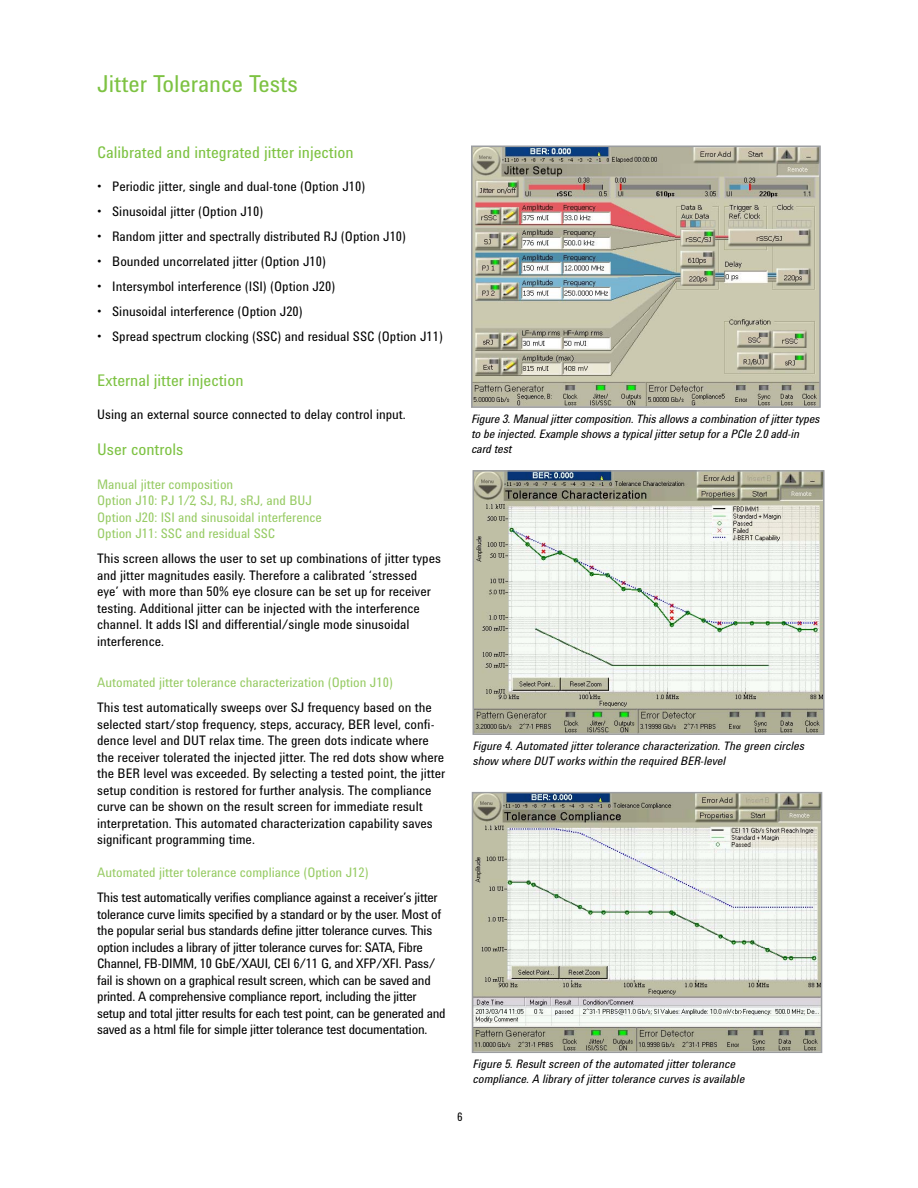
<style>
.page{position:relative;width:918px;height:1188px;background:#fff}
.page>*{position:absolute;margin:0;border:0;box-sizing:border-box;transform-origin:0 0}
.t1{font:24px "Agilent Condensed CFF";color:#7dc242}
.t2{font:16.5px "Agilent Condensed CFF";color:#7dc242}
.t3{font:13.5px/16.5px "Agilent Condensed CFF";color:#000}
.t4{font:13.5px/16.5px "Agilent Condensed CFF";letter-spacing:-.02em;color:#000}
.t5{font:13.5px/16.5px "Agilent Condensed CFF";color:#97cb64}
.t6{font:italic 12px/15px "Agilent Condensed CFF";color:#000}
.t7{font:12px "Agilent Condensed CFF";color:#000}
</style>
<div class="page">
<img style="left:474px;top:149px;width:344px;height:256px">
<div style="left:471px;top:146px;width:350px;height:262px;border:2px solid #9b9da0"></div>
<img style="left:476px;top:473px;width:346px;height:259px">
<div style="left:473px;top:470px;width:352px;height:265px;border:2px solid #9b9da0"></div>
<img style="left:475px;top:795px;width:344px;height:255px">
<div style="left:472px;top:792px;width:350px;height:261px;border:2px solid #9b9da0"></div>
<h1 class="t1" style="left:97px;top:75px;width:202px">Jitter Tolerance Tests</h1>
<p class="t2" style="left:97px;top:146px;width:258px">Calibrated and integrated jitter injection</p>
<p class="t3" style="left:97px;top:180px;width:270px">• Periodic jitter, single and dual-tone (Option J10)</p>
<p class="t3" style="left:97px;top:205px;width:168px">• Sinusoidal jitter (Option J10)</p>
<p class="t3" style="left:97px;top:230px;width:310px">• Random jitter and spectrally distributed RJ (Option J10)</p>
<p class="t3" style="left:97px;top:255px;width:230px">• Bounded uncorrelated jitter (Option J10)</p>
<p class="t3" style="left:97px;top:280px;width:240px">• Intersymbol interference (ISI) (Option J20)</p>
<p class="t3" style="left:97px;top:305px;width:207px">• Sinusoidal interference (Option J20)</p>
<p class="t3" style="left:97px;top:330px;width:347px">• Spread spectrum clocking (SSC) and residual SSC (Option J11)</p>
<p class="t2" style="left:97px;top:374px;width:148px">External jitter injection</p>
<p class="t3" style="left:97px;top:408px;width:310px">Using an external source connected to delay control input.</p>
<p class="t2" style="left:97px;top:444px;width:88px">User controls</p>
<p class="t5" style="left:97px;top:477px;width:226px">Manual jitter composition<br>Option J10: PJ 1 / 2, SJ, RJ, sRJ, and BUJ Option J20: ISI and sinusoidal interference Option J11: SSC and residual SSC</p>
<p class="t3" style="left:97px;top:552px;width:345px">This screen allows the user to set up combinations of jitter types and jitter magnitudes easily. Therefore a calibrated ‘stressed eye’ with more than 50% eye closure can be set up for receiver testing. Additional jitter can be injected with the interference channel. It adds ISI and differential/single mode sinusoidal interference.</p>
<p class="t5" style="left:97px;top:676px;width:297px">Automated jitter tolerance characterization (Option J10)</p>
<p class="t3" style="left:97px;top:701px;width:350px">This test automatically sweeps over SJ frequency based on the selected start/stop frequency, steps, accuracy, BER level, confi&shy;dence level and DUT relax time. The green dots indicate where the receiver tolerated the injected jitter. The red dots show where the BER level was exceeded. By selecting a tested point, the jitter setup condition is restored for further analysis. The compliance curve can be shown on the result screen for immediate result interpretation. This automated characterization capability saves significant programming time.</p>
<p class="t5" style="left:97px;top:866px;width:273px">Automated jitter tolerance compliance (Option J12)</p>
<p class="t4" style="left:97px;top:891px;width:350px">This test automatically verifies compliance against a receiver’s jitter tolerance curve limits specified by a standard or by the user. Most of the popular serial bus standards define jitter tolerance curves. This option includes a library of jitter tolerance curves for: SATA, Fibre Channel, FB-DIMM, 10 GbE/XAUI, CEI 6/11 G, and XFP/XFI. Pass/ fail is shown on a graphical result screen, which can be saved and printed. A comprehensive compliance report, including the jitter setup and total jitter results for each test point, can be generated and saved as a html file for simple jitter tolerance test documentation.</p>
<p class="t6" style="left:472px;top:413px;width:350px">Figure 3. Manual jitter composition. This allows a combination of jitter types to be injected. Example shows a typical jitter setup for a PCIe 2.0 add-in card test</p>
<p class="t6" style="left:473px;top:740px;width:333px">Figure 4. Automated jitter tolerance characterization. The green circles show where DUT works within the required BER-level</p>
<p class="t7" style="left:457px;top:1113px;width:7px">6</p>
<p class="t6" style="left:473px;top:1058px;width:273px">Figure 5. Result screen of the automated jitter tolerance compliance. A library of jitter tolerance curves is available</p>
</div>
